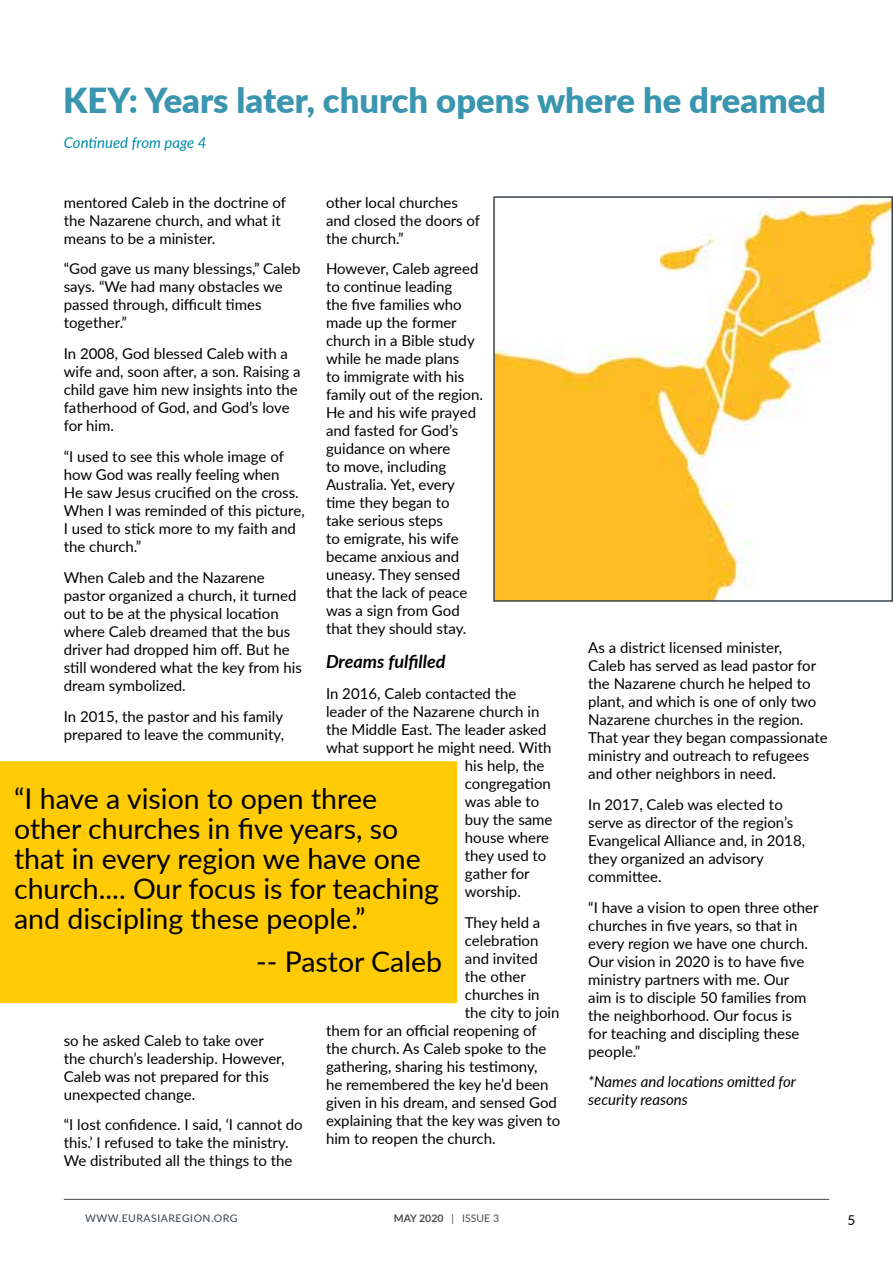
<style>
.page{position:relative;width:893px;height:1263px;background:#fff}
.page>*{position:absolute;margin:0;border:0;box-sizing:border-box;transform-origin:0 0}
.t1{font:900 34.5px "Lato";color:#3a95ae}
.t2{font:28.5px/30px "Lato";color:#000}
.t3{font:italic 700 18px "Lato";color:#000}
.t4{font:15px/18px "Lato";color:#000}
.t5{font:italic 15px/18px "Lato";color:#000}
.t6{font:italic 15px "Lato";color:#028da8}
.t7{font:13.5px "Lato";color:#000}
.t8{font:10.5px "Lato";letter-spacing:.05em;color:#3a434d}
.t9{font:700 10.5px "Lato";color:#4d4d4f}
.s1{font-weight:400}
</style>
<div class="page">
<img style="left:496px;top:199px;width:394px;height:400px">
<div style="left:493px;top:196px;width:400px;height:406px;border:2px solid #3a434d"></div>
<div style="left:0;top:761px;width:457px;height:242px;background:#ffcb05"></div>
<hr style="left:64px;top:1199px;width:765px;height:1px;background:#4d4d4f">
<h1 class="t1" style="left:63px;top:74px;width:764px">KEY: Years later, church opens where he dreamed</h1>
<p class="t6" style="left:64px;top:132px;width:144px">Continued from page 4</p>
<p class="t4" style="left:64px;top:193px;width:224px">mentored Caleb in the doctrine of the Nazarene church, and what it means to be a minister.</p>
<p class="t4" style="left:64px;top:259px;width:238px">“God gave us many blessings,” Caleb says. “We had many obstacles we passed through, difficult times together.”</p>
<p class="t4" style="left:64px;top:344px;width:238px">In 2008, God blessed Caleb with a wife and, soon after, a son. Raising a child gave him new insights into the fatherhood of God, and God’s love for him.</p>
<p class="t4" style="left:64px;top:447px;width:242px">“I used to see this whole image of how God was really feeling when<br>He saw Jesus crucified on the cross.<br>When I was reminded of this picture,<br>I used to stick more to my faith and the church.”</p>
<p class="t4" style="left:64px;top:568px;width:240px">When Caleb and the Nazarene pastor organized a church, it turned out to be at the physical location where Caleb dreamed that the bus driver had dropped him off. But he still wondered what the key from his dream symbolized.</p>
<p class="t4" style="left:64px;top:706px;width:222px">In 2015, the pastor and his family prepared to leave the community,</p>
<p class="t4" style="left:326px;top:193px;width:156px">other local churches and closed the doors of the church.”</p>
<p class="t4" style="left:326px;top:259px;width:158px">However, Caleb agreed to continue leading<br>the five families who made up the former church in a Bible study while he made plans<br>to immigrate with his family out of the region.<br>He and his wife prayed and fasted for God’s guidance on where<br>to move, including<br>Australia. Yet, every time they began to<br>take serious steps<br>to emigrate, his wife became anxious and uneasy. They sensed that the lack of peace was a sign from God that they should stay.</p>
<p class="t3" style="left:326px;top:648px;width:121px">Dreams fulfilled</p>
<p class="t4" style="left:326px;top:684px;width:192px">In 2016, Caleb contacted the</p>
<p class="t4" style="left:326px;top:702px;width:215px">leader of the Nazarene church in</p>
<p class="t4" style="left:326px;top:720px;width:222px">the Middle East. The leader asked</p>
<p class="t4" style="left:326px;top:738px;width:227px">what support he might need. With</p>
<p class="t4" style="left:465px;top:756px;width:81px">his help, the</p>
<p class="t4" style="left:465px;top:774px;width:88px">congregation</p>
<p class="t4" style="left:465px;top:792px;width:76px">was able to</p>
<p class="t4" style="left:465px;top:810px;width:89px">buy the same</p>
<p class="t4" style="left:465px;top:828px;width:86px">house where</p>
<p class="t4" style="left:465px;top:846px;width:83px">they used to</p>
<p class="t4" style="left:465px;top:864px;width:66px">gather for</p>
<p class="t4" style="left:465px;top:882px;width:58px">worship.</p>
<p class="t4" style="left:465px;top:913px;width:77px">They held a</p>
<p class="t4" style="left:465px;top:931px;width:75px">celebration</p>
<p class="t4" style="left:465px;top:949px;width:74px">and invited</p>
<p class="t4" style="left:465px;top:967px;width:62px">the other</p>
<p class="t4" style="left:465px;top:985px;width:76px">churches in</p>
<p class="t4" style="left:465px;top:1003px;width:96px">the city to join</p>
<p class="t4" style="left:326px;top:1021px;width:212px">them for an official reopening of</p>
<p class="t4" style="left:326px;top:1039px;width:222px">the church. As Caleb spoke to the</p>
<p class="t4" style="left:326px;top:1057px;width:213px">gathering, sharing his testimony,</p>
<p class="t4" style="left:326px;top:1075px;width:224px">he remembered the key he’d been</p>
<p class="t4" style="left:326px;top:1093px;width:232px">given in his dream, and sensed God</p>
<p class="t4" style="left:326px;top:1111px;width:236px">explaining that the key was given to</p>
<p class="t4" style="left:326px;top:1129px;width:171px">him to reopen the church.</p>
<h2 class="t2" style="left:14px;top:783px;width:426px">“I have a vision to open three other churches in five years, so that in every region we have one church.... Our focus is for teaching and discipling these people.”</h2>
<h2 class="t2" style="left:256px;top:945px;width:187px">-- Pastor Caleb</h2>
<p class="t4" style="left:64px;top:1030px;width:222px">so he asked Caleb to take over the church’s leadership. However,<br>Caleb was not prepared for this unexpected change.</p>
<p class="t4" style="left:64px;top:1115px;width:240px">“I lost confidence. I said, ‘I cannot do this.’ I refused to take the ministry.<br>We distributed all the things to the</p>
<p class="t4" style="left:588px;top:638px;width:241px">As a district licensed minister,<br>Caleb has served as lead pastor for the Nazarene church he helped to plant, and which is one of only two<br>Nazarene churches in the region.<br>That year they began compassionate ministry and outreach to refugees and other neighbors in need.</p>
<p class="t4" style="left:588px;top:795px;width:218px">In 2017, Caleb was elected to serve as director of the region’s<br>Evangelical Alliance and, in 2018, they organized an advisory committee.</p>
<p class="t4" style="left:588px;top:897px;width:232px">“I have a vision to open three other churches in five years, so that in every region we have one church.<br>Our vision in 2020 is to have five ministry partners with me. Our<br>aim is to disciple 50 families from the neighborhood. Our focus is<br>for teaching and discipling these people.”</p>
<p class="t5" style="left:588px;top:1072px;width:209px">*Names and locations omitted for security reasons</p>
<p class="t8" style="left:85px;top:1211px;width:154px">www.eurasiaregion.org</p>
<p class="t9" style="left:394px;top:1211px;width:107px">May 2020 <span class="s1">| Issue 3</span></p>
<p class="t7" style="left:848px;top:1210px;width:9px">5</p>
</div>
